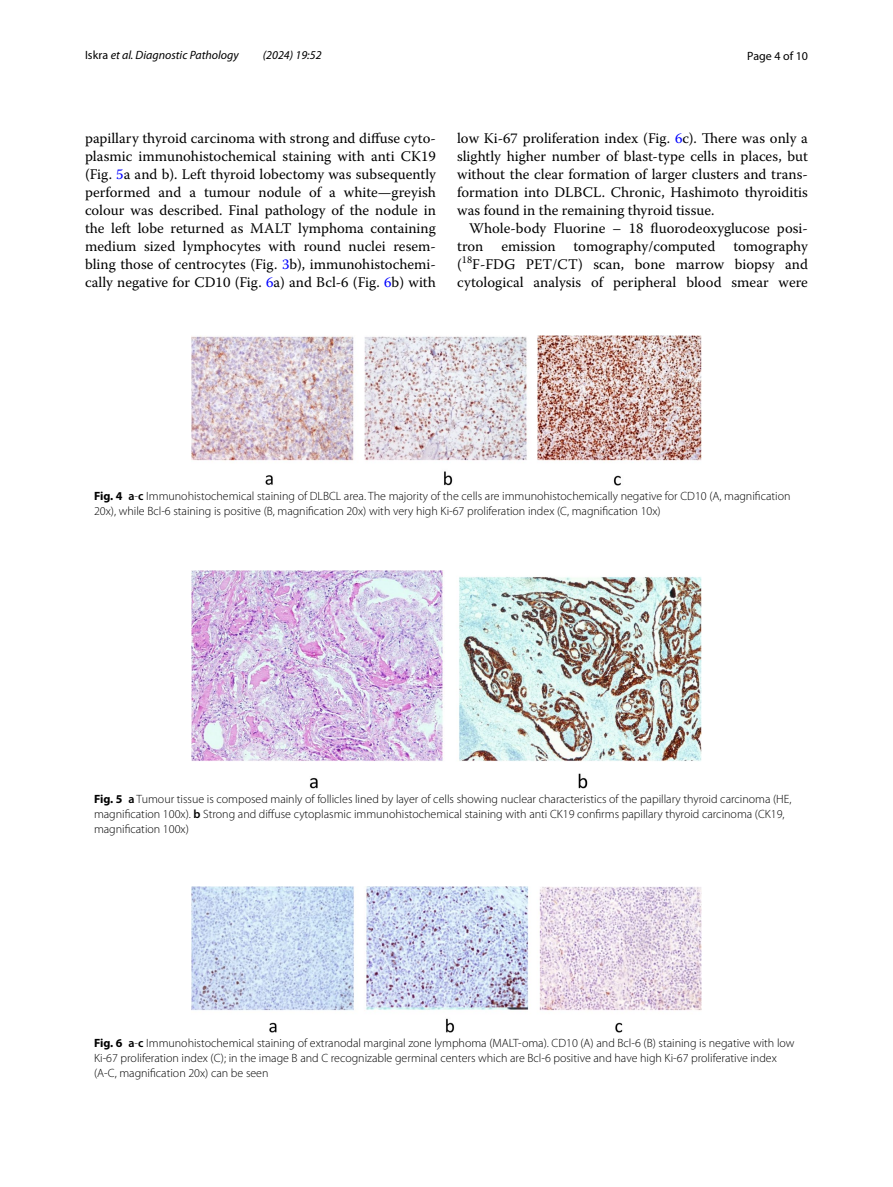
<style>
.page{position:relative;width:893px;height:1187px;background:#fff}
.page>*{position:absolute;margin:0;border:0;box-sizing:border-box;transform-origin:0 0}
.t1{font:14.7px/18px "Warnock Pro";color:#000;text-align:justify}
.t2{font:300 12px/15px "Myriad Pro";color:#000}
.t3{font:italic 12px "Myriad Pro";color:#000}
.t4{font:12px "Myriad Pro";color:#000}
.s1{font-style:normal}
.s2{color:#00f}
.s3{font-weight:700}
.s4{font-weight:600}
</style>
<div class="page">
<img style="left:191px;top:336px;width:511px;height:149px">
<img style="left:191px;top:571px;width:511px;height:217px">
<img style="left:191px;top:886px;width:511px;height:145px">
<p class="t3" style="left:85px;top:48px;width:155px"><span class="s1">Iskra</span> et al. Diagnostic Pathology</p>
<p class="t3" style="left:263px;top:48px;width:60px">(2024) 19:52</p>
<p class="t4" style="left:747px;top:48px;width:62px">Page 4 of 10</p>
<p class="t1" style="left:85px;top:128px;width:352px">papillary thyroid carcinoma with strong and diffuse cyto&shy;plasmic immunohistochemical staining with anti CK19 (Fig. <span class="s2">5</span>a and b). Left thyroid lobectomy was subsequently performed and a tumour nodule of a white—greyish colour was described. Final pathology of the nodule in the left lobe returned as MALT lymphoma containing medium sized lymphocytes with round nuclei resem&shy;bling those of centrocytes (Fig. <span class="s2">3</span>b), immunohistochemi&shy;cally negative for CD10 (Fig. <span class="s2">6</span>a) and Bcl-6 (Fig. <span class="s2">6</span>b) with</p>
<p class="t1" style="left:457px;top:128px;width:352px">low Ki-67 proliferation index (Fig. <span class="s2">6</span>c). There was only a slightly higher number of blast-type cells in places, but without the clear formation of larger clusters and trans&shy;formation into DLBCL. Chronic, Hashimoto thyroiditis was found in the remaining thyroid tissue.</p>
<p class="t1" style="left:457px;top:218px;width:352px;text-indent:12px">Whole-body Fluorine – 18 fluorodeoxyglucose posi&shy;tron emission tomography/computed tomography (<sup>18</sup>F-FDG PET/CT) scan, bone marrow biopsy and cytological analysis of peripheral blood smear were</p>
<p class="t2" style="left:94px;top:489px;width:698px"><span class="s3">Fig. 4</span> <span class="s4">a</span>-<span class="s4">c</span> Immunohistochemical staining of DLBCL area. The majority of the cells are immunohistochemically negative for CD10 (A, magnification<br>20x), while Bcl-6 staining is positive (B, magnification 20x) with very high Ki-67 proliferation index (C, magnification 10x)</p>
<p class="t2" style="left:94px;top:792px;width:699px"><span class="s3">Fig. 5</span> <span class="s4">a</span> Tumour tissue is composed mainly of follicles lined by layer of cells showing nuclear characteristics of the papillary thyroid carcinoma (HE, magnification 100x). <span class="s4">b</span> Strong and diffuse cytoplasmic immunohistochemical staining with anti CK19 confirms papillary thyroid carcinoma (CK19, magnification 100x)</p>
<p class="t2" style="left:94px;top:1035px;width:702px"><span class="s3">Fig. 6</span> <span class="s4">a</span>-<span class="s4">c</span> Immunohistochemical staining of extranodal marginal zone lymphoma (MALT-oma). CD10 (A) and Bcl-6 (B) staining is negative with low<br>Ki-67 proliferation index (C); in the image B and C recognizable germinal centers which are Bcl-6 positive and have high Ki-67 proliferative index (A-C, magnification 20x) can be seen</p>
</div>
